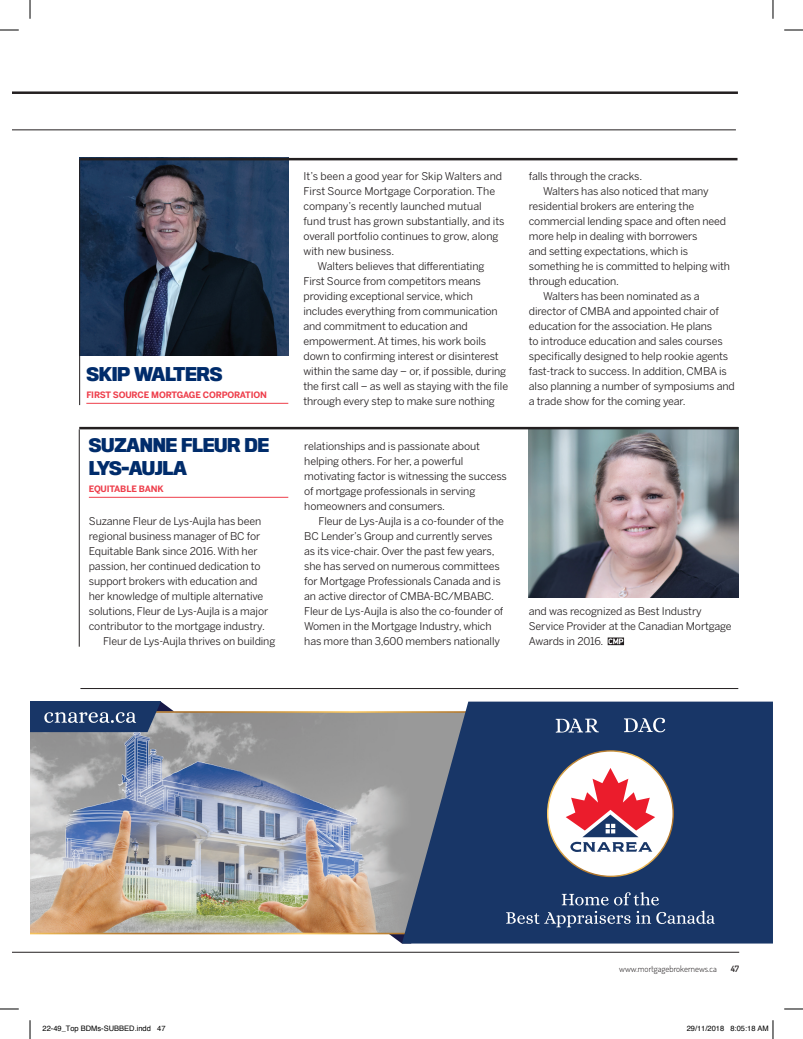
<style>
.page{position:relative;width:803px;height:1039px;background:#fff}
.page>*{position:absolute;margin:0;border:0;box-sizing:border-box;transform-origin:0 0}
.t1{font:700 17.5px/22.5px "Titling Gothic FB Narrow";letter-spacing:-.02em;color:#002c6b}
.t2{font:10.62px/15px "Benton Sans";letter-spacing:-.01em;color:#231f20}
.t3{font:700 8.75px "Benton Sans";letter-spacing:-.02em;color:#ee3e4b}
.t4{font:300 8.75px "Dosis";color:#231f20}
.t5{font:600 8.75px "Dosis";color:#231f20}
.t6{font:7.5px "Helvetica";color:#000}
</style>
<div class="page">
<hr style="left:12px;top:91px;width:725px;height:3px;background:#231f20">
<hr style="left:12px;top:952px;width:727px;height:1px;background:#231f20">
<hr style="left:12px;top:130px;width:723px;height:1px;background:#231f20">
<img style="left:80px;top:160px;width:208px;height:195px">
<hr style="left:80px;top:158px;width:657px;height:2px;background:#231f20">
<hr style="left:89px;top:497px;width:199px;height:1px;background:#ee3e4b">
<hr style="left:86px;top:403px;width:202px;height:1px;background:#ee3e4b">
<hr style="left:79px;top:159px;width:1px;height:246px;background:#231f20">
<img style="left:529px;top:429px;width:209px;height:168px">
<svg style="left:607px;top:637px;width:17px;height:8px"></svg>
<hr style="left:79px;top:427px;width:659px;height:2px;background:#231f20">
<hr style="left:79px;top:429px;width:1px;height:218px;background:#231f20">
<svg style="left:388px;top:934px;width:14px;height:9px"></svg>
<img style="left:30px;top:713px;width:372px;height:220px">
<svg style="left:402px;top:701px;width:371px;height:242px;background:#2a436e"></svg>
<svg style="left:506px;top:892px;width:208px;height:35px;background:#37517b"></svg>
<div style="left:547px;top:751px;width:126px;height:125px;background:#fff;border-radius:50%"></div>
<svg style="left:565px;top:768px;width:90px;height:84px"></svg>
<svg style="left:555px;top:718px;width:43px;height:14px"></svg>
<svg style="left:624px;top:718px;width:41px;height:14px"></svg>
<svg style="left:30px;top:701px;width:144px;height:31px;background:#3d547b"></svg>
<hr style="left:80px;top:688px;width:658px;height:1px;background:#231f20">
<svg style="left:0;top:29px;width:19px;height:2px"></svg>
<svg style="left:784px;top:29px;width:18px;height:2px"></svg>
<svg style="left:0;top:1008px;width:19px;height:2px"></svg>
<svg style="left:784px;top:1008px;width:18px;height:2px"></svg>
<svg style="left:29px;top:0;width:2px;height:19px"></svg>
<svg style="left:29px;top:1020px;width:2px;height:19px"></svg>
<svg style="left:772px;top:0;width:1px;height:19px"></svg>
<svg style="left:772px;top:1020px;width:1px;height:19px"></svg>
<h1 class="t1" style="left:86px;top:362px;width:138px">SKIP WALTERS</h1>
<p class="t3" style="left:86px;top:389px;width:182px">FIRST SOURCE MORTGAGE CORPORATION</p>
<h1 class="t1" style="left:89px;top:434px;width:182px">SUZANNE FLEUR DE<br>LYS-AUJLA</h1>
<p class="t3" style="left:89px;top:483px;width:76px">EQUITABLE BANK</p>
<p class="t2" style="left:89px;top:514px;width:174px">Suzanne Fleur de Lys-Aujla has been</p>
<p class="t2" style="left:89px;top:529px;width:173px">regional business manager of BC for</p>
<p class="t2" style="left:89px;top:544px;width:170px">Equitable Bank since 2016. With her</p>
<p class="t2" style="left:89px;top:559px;width:173px">passion, her continued dedication to</p>
<p class="t2" style="left:89px;top:574px;width:170px">support brokers with education and</p>
<p class="t2" style="left:89px;top:589px;width:176px">her knowledge of multiple alternative</p>
<p class="t2" style="left:89px;top:604px;width:181px">solutions, Fleur de Lys-Aujla is a major</p>
<p class="t2" style="left:89px;top:619px;width:178px">contributor to the mortgage industry.</p>
<p class="t2" style="left:103px;top:634px;width:174px">Fleur de Lys-Aujla thrives on building</p>
<p class="t2" style="left:303px;top:169px;width:200px">It’s been a good year for Skip Walters and</p>
<p class="t2" style="left:303px;top:184px;width:193px">First Source Mortgage Corporation. The</p>
<p class="t2" style="left:303px;top:199px;width:180px">company’s recently launched mutual</p>
<p class="t2" style="left:303px;top:214px;width:203px">fund trust has grown substantially, and its</p>
<p class="t2" style="left:303px;top:229px;width:196px">overall portfolio continues to grow, along</p>
<p class="t2" style="left:303px;top:244px;width:92px">with new business.</p>
<p class="t2" style="left:317px;top:259px;width:168px">Walters believes that differentiating</p>
<p class="t2" style="left:303px;top:274px;width:179px">First Source from competitors means</p>
<p class="t2" style="left:303px;top:289px;width:171px">providing exceptional service, which</p>
<p class="t2" style="left:303px;top:304px;width:196px">includes everything from communication</p>
<p class="t2" style="left:303px;top:319px;width:166px">and commitment to education and</p>
<p class="t2" style="left:303px;top:334px;width:184px">empowerment. At times, his work boils</p>
<p class="t2" style="left:303px;top:349px;width:197px">down to confirming interest or disinterest</p>
<p class="t2" style="left:303px;top:364px;width:204px">within the same day – or, if possible, during</p>
<p class="t2" style="left:303px;top:379px;width:206px">the first call – as well as staying with the file</p>
<p class="t2" style="left:303px;top:394px;width:193px">through every step to make sure nothing</p>
<p class="t2" style="left:304px;top:439px;width:204px">relationships and is passionate about helping others. For her, a powerful motivating factor is witnessing the success of mortgage professionals in serving homeowners and consumers.</p>
<p class="t2" style="left:304px;top:514px;width:201px;text-indent:14px">Fleur de Lys-Aujla is a co-founder of the BC Lender’s Group and currently serves as its vice-chair. Over the past few years, she has served on numerous committees for Mortgage Professionals Canada and is an active director of CMBA-BC/MBABC.<br>Fleur de Lys-Aujla is also the co-founder of Women in the Mortgage Industry, which has more than 3,600 members nationally</p>
<p class="t2" style="left:529px;top:169px;width:115px">falls through the cracks.</p>
<p class="t2" style="left:543px;top:184px;width:167px">Walters has also noticed that many</p>
<p class="t2" style="left:529px;top:199px;width:167px">residential brokers are entering the</p>
<p class="t2" style="left:529px;top:214px;width:199px">commercial lending space and often need</p>
<p class="t2" style="left:529px;top:229px;width:170px">more help in dealing with borrowers</p>
<p class="t2" style="left:529px;top:244px;width:161px">and setting expectations, which is</p>
<p class="t2" style="left:529px;top:259px;width:203px">something he is committed to helping with</p>
<p class="t2" style="left:529px;top:274px;width:92px">through education.</p>
<p class="t2" style="left:543px;top:289px;width:158px">Walters has been nominated as a</p>
<p class="t2" style="left:529px;top:304px;width:192px">director of CMBA and appointed chair of</p>
<p class="t2" style="left:529px;top:319px;width:185px">education for the association. He plans</p>
<p class="t2" style="left:529px;top:334px;width:195px">to introduce education and sales courses</p>
<p class="t2" style="left:529px;top:349px;width:201px">specifically designed to help rookie agents</p>
<p class="t2" style="left:529px;top:364px;width:199px">fast-track to success. In addition, CMBA is</p>
<p class="t2" style="left:529px;top:379px;width:207px">also planning a number of symposiums and</p>
<p class="t2" style="left:529px;top:394px;width:158px">a trade show for the coming year.</p>
<p class="t2" style="left:529px;top:604px;width:204px">and was recognized as Best Industry<br>Service Provider at the Canadian Mortgage<br>Awards in 2016.</p>
<p class="t4" style="left:619px;top:963px;width:99px">www.mortgagebrokernews.ca</p>
<p class="t5" style="left:730px;top:963px;width:10px">47</p>
<p class="t6" style="left:42px;top:1023px;width:124px">22-49_Top BDMs-SUBBED.indd 47</p>
<p class="t6" style="left:686px;top:1023px;width:84px">29/11/2018 8:05:18 AM</p>
</div>
